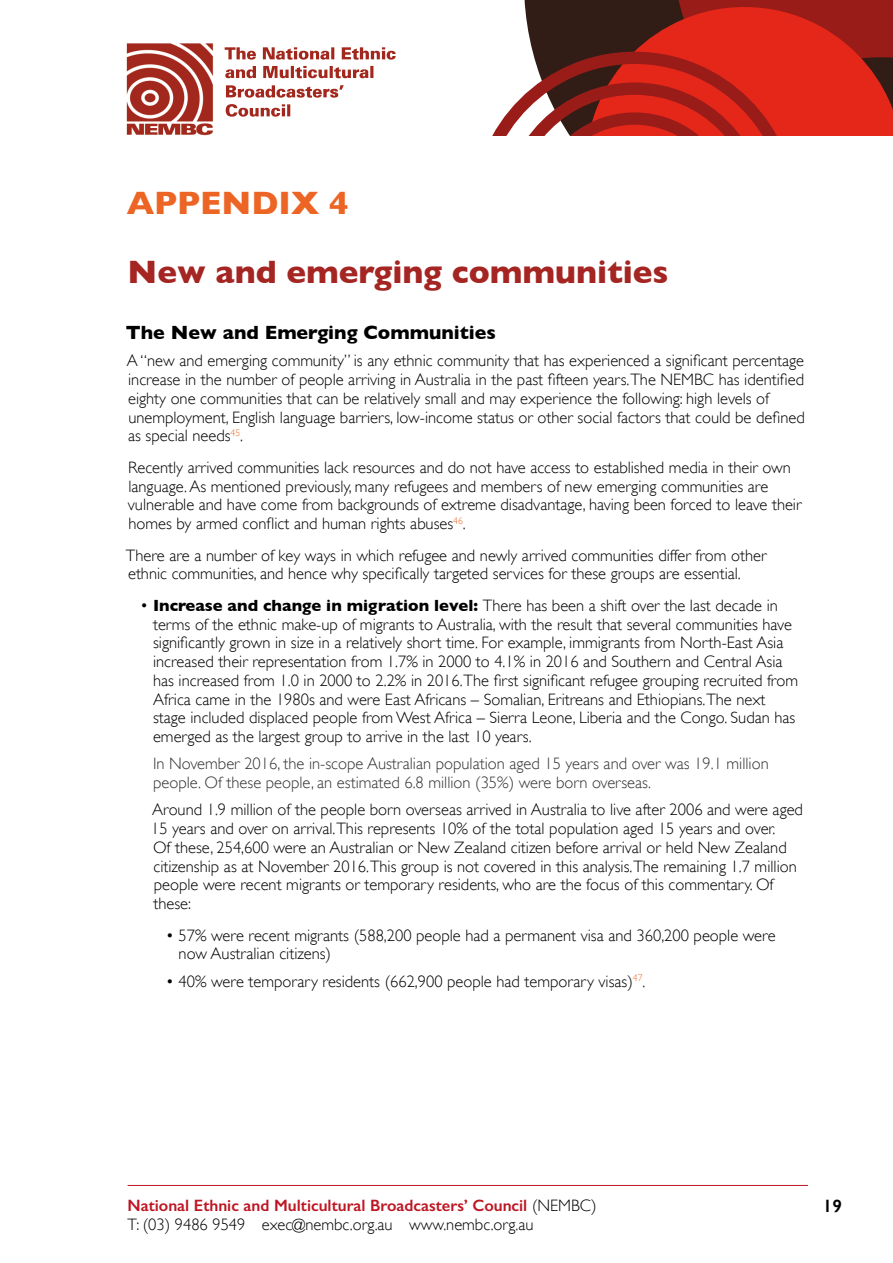
<style>
.page{position:relative;width:893px;height:1263px;background:#fff}
.page>*{position:absolute;margin:0;border:0;box-sizing:border-box;transform-origin:0 0}
.t1{font:700 33px "Gill Sans";color:#a42522}
.t2{font:700 33px "Gill Sans";color:#ec6524}
.t3{font:700 19.5px "Gill Sans";color:#000}
.t4{font:600 18px "Gill Sans";color:#000}
.t5{font:300 16.5px/18.8px "Gill Sans";color:#000}
.t6{font:300 16.5px/18.8px "Gill Sans";color:#333}
.s1{font-weight:700}
.s2{font-weight:600;color:#be1622}
</style>
<div class="page">
<hr style="left:128px;top:1185px;width:680px;height:1px;background:#be1622">
<svg style="left:493px;top:0;width:400px;height:135px;background:#b0372f"></svg>
<img style="left:126px;top:43px;width:248px;height:93px">
<img style="left:246px;top:66px;width:127px;height:12px">
<img style="left:226px;top:85px;width:118px;height:13px">
<img style="left:226px;top:104px;width:64px;height:13px">
<img style="left:225px;top:47px;width:171px;height:13px">
<h1 class="t2" style="left:127px;top:177px;width:223px">APPENDIX 4</h1>
<h1 class="t1" style="left:127px;top:245px;width:543px">New and emerging communities</h1>
<p class="t3" style="left:126px;top:317px;width:372px">The New and Emerging Communities</p>
<p class="t5" style="left:127px;top:351px;width:680px">A “new and emerging community” is any ethnic community that has experienced a significant percentage increase in the number of people arriving in Australia in the past fifteen years.The NEMBC has identified eighty one communities that can be relatively small and may experience the following: high levels of unemployment, English language barriers, low-income status or other social factors that could be defined as special needs<sup>45</sup>.</p>
<p class="t5" style="left:128px;top:458px;width:675px">Recently arrived communities lack resources and do not have access to established media in their own language. As mentioned previously, many refugees and members of new emerging communities are vulnerable and have come from backgrounds of extreme disadvantage, having been forced to leave their homes by armed conflict and human rights abuses<sup>46</sup>.</p>
<p class="t5" style="left:126px;top:546px;width:642px">There are a number of key ways in which refugee and newly arrived communities differ from other ethnic communities, and hence why specifically targeted services for these groups are essential.</p>
<p class="t5" style="left:153px;top:596px;width:647px;text-indent:-13px">• <span class="s1">Increase and change in migration level:</span> There has been a shift over the last decade in terms of the ethnic make-up of migrants to Australia, with the result that several communities have significantly grown in size in a relatively short time. For example, immigrants from North-East Asia increased their representation from 1.7% in 2000 to 4.1% in 2016 and Southern and Central Asia has increased from 1.0 in 2000 to 2.2% in 2016.The first significant refugee grouping recruited from Africa came in the 1980s and were East Africans – Somalian, Eritreans and Ethiopians.The next stage included displaced people from West Africa – Sierra Leone, Liberia and the Congo. Sudan has emerged as the largest group to arrive in the last 10 years.</p>
<p class="t6" style="left:153px;top:754px;width:617px">In November 2016, the in-scope Australian population aged 15 years and over was 19.1 million people. Of these people, an estimated 6.8 million (35%) were born overseas.</p>
<p class="t5" style="left:151px;top:800px;width:653px">Around 1.9 million of the people born overseas arrived in Australia to live after 2006 and were aged 15 years and over on arrival.This represents 10% of the total population aged 15 years and over.<br>Of these, 254,600 were an Australian or New Zealand citizen before arrival or held New Zealand citizenship as at November 2016.This group is not covered in this analysis.The remaining 1.7 million people were recent migrants or temporary residents, who are the focus of this commentary. Of these:</p>
<p class="t5" style="left:179px;top:925px;width:598px;text-indent:-13px">• 57% were recent migrants (588,200 people had a permanent visa and 360,200 people were now Australian citizens)</p>
<p class="t5" style="left:166px;top:971px;width:481px">• 40% were temporary residents (662,900 people had temporary visas)<sup>47</sup>.</p>
<p class="t5" style="left:128px;top:1196px;width:471px"><span class="s2">National Ethnic and Multicultural Broadcasters’ Council</span> (NEMBC)<br>T: (03) 9486 9549 exec@nembc.org.au www.nembc.org.au</p>
<p class="t4" style="left:823px;top:1195px;width:21px">19</p>
</div>
